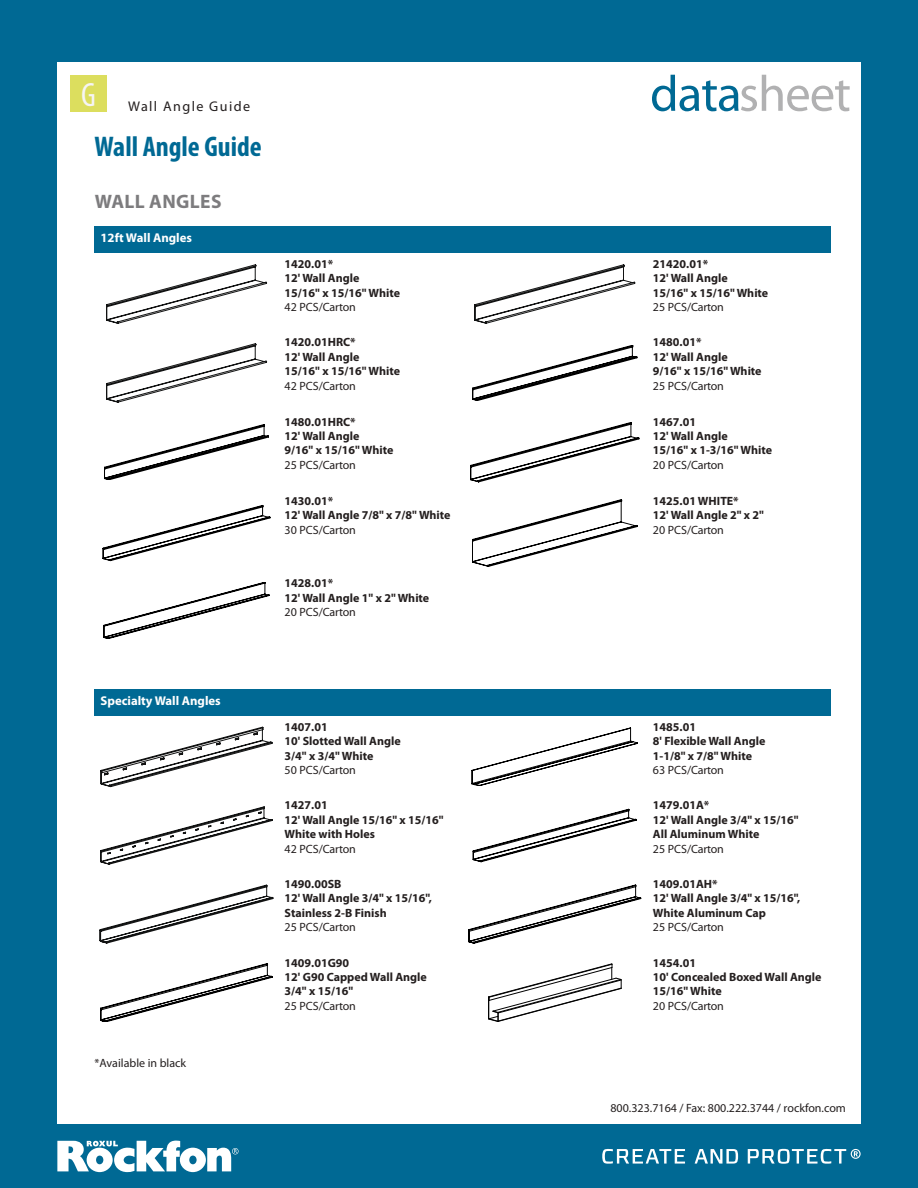
<style>
.page{position:relative;width:918px;height:1188px;background:#006994}
.page>*{position:absolute;margin:0;border:0;box-sizing:border-box;transform-origin:0 0}
.t1{font:50.85px "Myriad";letter-spacing:-.02em;color:#b1b1b2}
.t2{font:condensed 33.75px "Myriad Pro";color:#f6f5f5}
.t3{font:700 condensed 28.5px "Myriad Pro";color:#006994}
.t4{font:700 19.5px "Myriad Pro";letter-spacing:.02em;color:#7d7c7e}
.t5{font:14.1px "Myriad Pro";letter-spacing:.1em;color:#241f1f}
.t6{font:700 12.75px "Myriad Pro";color:#fff}
.t7{font:700 12px/14.4px "Myriad Pro";color:#241f1f}
.t8{font:12px "Myriad Pro";color:#241f1f}
.s1{color:#006994}
</style>
<div class="page">
<div style="left:57px;top:62px;width:804px;height:1061px;background:#fff"></div>
<svg style="left:695px;top:1149px;width:43px;height:15px"></svg>
<svg style="left:748px;top:1148px;width:113px;height:16px"></svg>
<svg style="left:602px;top:1148px;width:83px;height:16px"></svg>
<svg style="left:57px;top:1141px;width:182px;height:31px"></svg>
<div style="left:70px;top:75px;width:37px;height:37px;background:#dcde5e"></div>
<div style="left:95px;top:690px;width:736px;height:26px;background:#006994"></div>
<svg style="left:101px;top:727px;width:171px;height:60px"></svg>
<svg style="left:472px;top:728px;width:166px;height:58px"></svg>
<svg style="left:101px;top:807px;width:171px;height:57px"></svg>
<svg style="left:473px;top:809px;width:164px;height:53px"></svg>
<svg style="left:100px;top:885px;width:173px;height:58px"></svg>
<svg style="left:469px;top:885px;width:172px;height:58px"></svg>
<svg style="left:101px;top:964px;width:172px;height:58px"></svg>
<svg style="left:488px;top:964px;width:134px;height:58px"></svg>
<div style="left:95px;top:227px;width:736px;height:26px;background:#006994"></div>
<svg style="left:106px;top:265px;width:161px;height:58px"></svg>
<svg style="left:475px;top:265px;width:160px;height:58px"></svg>
<svg style="left:106px;top:344px;width:161px;height:58px"></svg>
<svg style="left:473px;top:345px;width:164px;height:56px"></svg>
<svg style="left:104px;top:424px;width:165px;height:56px"></svg>
<svg style="left:470px;top:422px;width:169px;height:60px"></svg>
<svg style="left:103px;top:505px;width:167px;height:56px"></svg>
<svg style="left:472px;top:500px;width:166px;height:66px"></svg>
<svg style="left:104px;top:582px;width:165px;height:57px"></svg>
<h2 class="t2" style="left:81px;top:77px;width:16px">G</h2>
<p class="t5" style="left:128px;top:99px;width:123px">Wall Angle Guide</p>
<h3 class="t3" style="left:95px;top:131px;width:169px">Wall Angle Guide</h3>
<h3 class="t4" style="left:95px;top:190px;width:128px">WALL ANGLES</h3>
<p class="t6" style="left:101px;top:231px;width:93px">12ft Wall Angles</p>
<p class="t7" style="left:285px;top:257px;width:117px">1420.01*<br>12' Wall Angle<br>15/16" x 15/16" White</p>
<p class="t8" style="left:285px;top:301px;width:73px">42 PCS/Carton</p>
<p class="t7" style="left:285px;top:335px;width:117px">1420.01HRC*<br>12' Wall Angle<br>15/16" x 15/16" White</p>
<p class="t8" style="left:285px;top:379px;width:73px">42 PCS/Carton</p>
<p class="t7" style="left:285px;top:415px;width:110px">1480.01HRC*<br>12' Wall Angle<br>9/16" x 15/16" White</p>
<p class="t8" style="left:285px;top:458px;width:73px">25 PCS/Carton</p>
<p class="t7" style="left:285px;top:494px;width:167px">1430.01*<br>12' Wall Angle 7/8" x 7/8" White</p>
<p class="t8" style="left:285px;top:523px;width:73px">30 PCS/Carton</p>
<p class="t7" style="left:285px;top:576px;width:146px">1428.01*<br>12' Wall Angle 1" x 2" White</p>
<p class="t8" style="left:285px;top:606px;width:73px">20 PCS/Carton</p>
<p class="t6" style="left:101px;top:694px;width:122px">Specialty Wall Angles</p>
<p class="t8" style="left:95px;top:1057px;width:93px">*Available in black</p>
<p class="t7" style="left:285px;top:720px;width:118px">1407.01<br>10' Slotted Wall Angle<br>3/4" x 3/4" White</p>
<p class="t8" style="left:285px;top:763px;width:73px">50 PCS/Carton</p>
<p class="t7" style="left:285px;top:798px;width:161px">1427.01<br>12' Wall Angle 15/16" x 15/16"<br>White with Holes</p>
<p class="t8" style="left:285px;top:842px;width:73px">42 PCS/Carton</p>
<p class="t7" style="left:285px;top:877px;width:149px">1490.00SB<br>12' Wall Angle 3/4" x 15/16",<br>Stainless 2-B Finish</p>
<p class="t8" style="left:285px;top:921px;width:73px">25 PCS/Carton</p>
<p class="t7" style="left:285px;top:955px;width:144px">1409.01G90<br>12' G90 Capped Wall Angle<br>3/4" x 15/16"</p>
<p class="t8" style="left:285px;top:999px;width:73px">25 PCS/Carton</p>
<h1 class="t1" style="left:650px;top:69px;width:202px"><span class="s1">data</span>sheet</h1>
<p class="t7" style="left:653px;top:257px;width:117px">21420.01*<br>12' Wall Angle<br>15/16" x 15/16" White</p>
<p class="t8" style="left:653px;top:301px;width:73px">25 PCS/Carton</p>
<p class="t7" style="left:653px;top:335px;width:110px">1480.01*<br>12' Wall Angle<br>9/16" x 15/16" White</p>
<p class="t8" style="left:653px;top:379px;width:73px">25 PCS/Carton</p>
<p class="t7" style="left:653px;top:415px;width:121px">1467.01<br>12' Wall Angle<br>15/16" x 1-3/16" White</p>
<p class="t8" style="left:653px;top:458px;width:73px">20 PCS/Carton</p>
<p class="t7" style="left:653px;top:494px;width:113px">1425.01 WHITE*<br>12' Wall Angle 2" x 2"</p>
<p class="t8" style="left:653px;top:523px;width:73px">20 PCS/Carton</p>
<p class="t7" style="left:653px;top:720px;width:114px">1485.01<br>8' Flexible Wall Angle<br>1-1/8" x 7/8" White</p>
<p class="t8" style="left:653px;top:763px;width:73px">63 PCS/Carton</p>
<p class="t7" style="left:653px;top:798px;width:147px">1479.01A*<br>12' Wall Angle 3/4" x 15/16"<br>All Aluminum White</p>
<p class="t8" style="left:653px;top:842px;width:73px">25 PCS/Carton</p>
<p class="t7" style="left:653px;top:877px;width:149px">1409.01AH*<br>12' Wall Angle 3/4" x 15/16",<br>White Aluminum Cap</p>
<p class="t8" style="left:653px;top:921px;width:73px">25 PCS/Carton</p>
<p class="t7" style="left:653px;top:955px;width:170px">1454.01<br>10' Concealed Boxed Wall Angle<br>15/16" White</p>
<p class="t8" style="left:653px;top:999px;width:73px">20 PCS/Carton</p>
<p class="t8" style="left:610px;top:1102px;width:237px">800.323.7164 / Fax: 800.222.3744 / rockfon.com</p>
</div>
